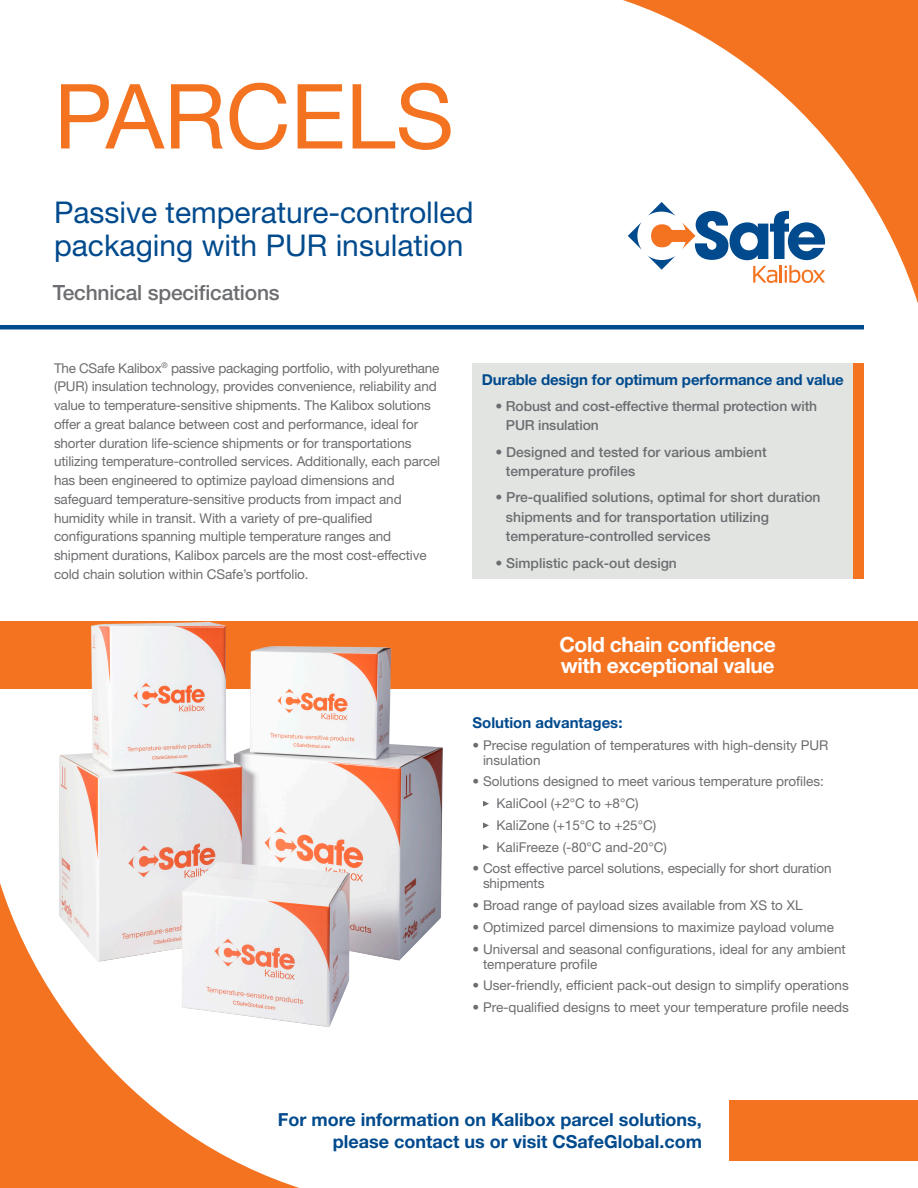
<style>
.page{position:relative;width:918px;height:1188px;background:#fff}
.page>*{position:absolute;margin:0;border:0;box-sizing:border-box;transform-origin:0 0}
.t1{font:90px "Helvetica Neue";color:#f47321}
.t2{font:30px/33px "Helvetica Neue LT Std";color:#004a8d}
.t3{font:700 21px/21px "Helvetica Neue LT Std";letter-spacing:-.02em;color:#fff}
.t4{font:500 21px "Helvetica Neue LT Std";letter-spacing:-.01em;color:#6c6d70}
.t5{font:700 18px/21.6px "Helvetica Neue LT Std";color:#004a8d;text-align:right}
.t6{font:700 15px "Helvetica Neue LT Std";letter-spacing:-.01em;color:#004a8d}
.t7{font:500 13.8px/19.5px "Helvetica Neue LT Std";color:#6c6d70}
.t8{font:13.5px/18.8px "Helvetica Neue LT Std";letter-spacing:-.01em;color:#6c6d70}
</style>
<div class="page">
<div style="left:0;top:621px;width:918px;height:67px;background:#f47321"></div>
<hr style="left:0;top:325px;width:864px;height:4px;background:#004a8d">
<div style="left:472px;top:363px;width:381px;height:216px;background:#e2e4e2"></div>
<svg style="left:567px;top:0;width:351px;height:330px"></svg>
<div style="left:729px;top:1100px;width:189px;height:61px;background:#f47321"></div>
<svg style="left:628px;top:222px;width:14px;height:28px"></svg>
<svg style="left:648px;top:202px;width:177px;height:81px"></svg>
<svg style="left:0;top:883px;width:299px;height:305px;fill:#f47321"></svg>
<svg style="left:483px;top:801px;width:6px;height:6px"></svg>
<svg style="left:483px;top:822px;width:6px;height:6px"></svg>
<svg style="left:483px;top:844px;width:6px;height:6px"></svg>
<div style="left:853px;top:363px;width:11px;height:216px;background:#f47321"></div>
<img style="left:31px;top:621px;width:437px;height:421px">
<p class="t1" style="left:54px;top:52px;width:401px">PARCELS</p>
<p class="t2" style="left:54px;top:195px;width:421px">Passive temperature-controlled packaging with PUR insulation</p>
<p class="t4" style="left:53px;top:280px;width:228px">Technical specifications</p>
<p class="t8" style="left:54px;top:358px;width:388px">The CSafe Kalibox<sup>®</sup> passive packaging portfolio, with polyurethane (PUR) insulation technology, provides convenience, reliability and value to temperature-sensitive shipments. The Kalibox solutions offer a great balance between cost and performance, ideal for shorter duration life-science shipments or for transportations utilizing temperature-controlled services. Additionally, each parcel has been engineered to optimize payload dimensions and safeguard temperature-sensitive products from impact and humidity while in transit. With a variety of pre-qualified configurations spanning multiple temperature ranges and shipment durations, Kalibox parcels are the most cost-effective cold chain solution within CSafe’s portfolio.</p>
<p class="t6" style="left:482px;top:370px;width:363px">Durable design for optimum performance and value</p>
<p class="t7" style="left:506px;top:396px;width:313px;text-indent:-10px">• Robust and cost-effective thermal protection with<br>PUR insulation</p>
<p class="t7" style="left:506px;top:442px;width:262px;text-indent:-10px">• Designed and tested for various ambient temperature profiles</p>
<p class="t7" style="left:506px;top:488px;width:316px;text-indent:-10px">• Pre-qualified solutions, optimal for short duration shipments and for transportation utilizing temperature-controlled services</p>
<p class="t7" style="left:495px;top:553px;width:183px">• Simplistic pack-out design</p>
<p class="t3" style="left:560px;top:633px;width:218px">Cold chain confidence with exceptional value</p>
<p class="t6" style="left:472px;top:713px;width:152px">Solution advantages:</p>
<p class="t8" style="left:483px;top:737px;width:347px;line-height:15px;text-indent:-10px">• Precise regulation of temperatures with high-density PUR insulation</p>
<p class="t8" style="left:472px;top:772px;width:353px">• Solutions designed to meet various temperature profiles:</p>
<p class="t8" style="left:497px;top:794px;width:144px">KaliCool (+2°C to +8°C)</p>
<p class="t8" style="left:497px;top:815px;width:161px">KaliZone (+15°C to +25°C)</p>
<p class="t8" style="left:497px;top:837px;width:172px">KaliFreeze (-80°C and-20°C)</p>
<p class="t8" style="left:483px;top:861px;width:350px;line-height:15px;text-indent:-10px">• Cost effective parcel solutions, especially for short duration shipments</p>
<p class="t8" style="left:472px;top:896px;width:332px">• Broad range of payload sizes available from XS to XL</p>
<p class="t8" style="left:472px;top:917px;width:363px">• Optimized parcel dimensions to maximize payload volume</p>
<p class="t8" style="left:483px;top:941px;width:364px;line-height:15px;text-indent:-10px">• Universal and seasonal configurations, ideal for any ambient temperature profile</p>
<p class="t8" style="left:472px;top:976px;width:378px">• User-friendly, efficient pack-out design to simplify operations</p>
<p class="t8" style="left:472px;top:998px;width:378px">• Pre-qualified designs to meet your temperature profile needs</p>
<p class="t5" style="left:278px;top:1109px;width:426px">For more information on Kalibox parcel solutions, please contact us or visit CSafeGlobal.com</p>
</div>
